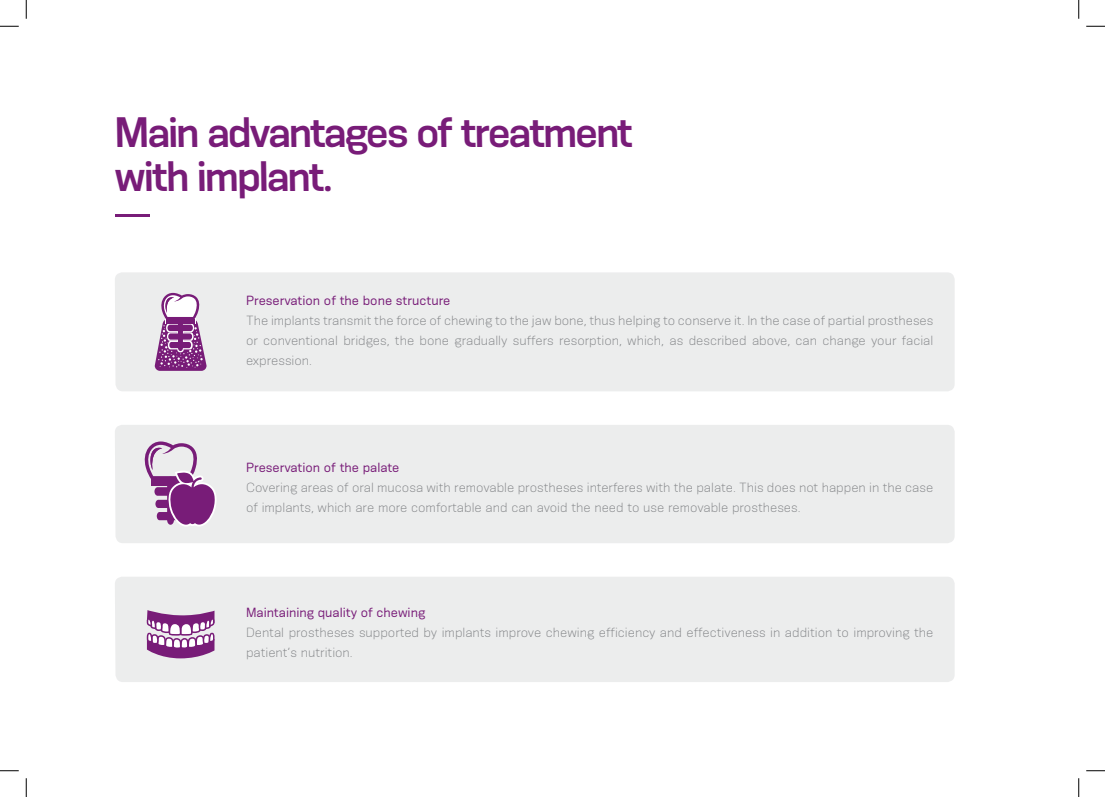
<style>
.page{position:relative;width:1105px;height:797px;background:#fff}
.page>*{position:absolute;margin:0;border:0;box-sizing:border-box;transform-origin:0 0}
.Titulo_gra_roxo{font:600 40px "Konsens";color:#781c78}
.Texto_limpo{font:300 12.5px/20px "Konsens";color:#808285}
.Texto_limpo-2{font:12.5px "Konsens";color:#781c78}
</style>
<div class="page">
<div style="left:115px;top:272px;width:840px;height:119px;background:#eceded"></div>
<div style="left:115px;top:425px;width:840px;height:118px;background:#eceded"></div>
<div style="left:115px;top:577px;width:840px;height:105px;background:#eceded"></div>
<svg style="left:146px;top:610px;width:69px;height:48px"></svg>
<svg style="left:155px;top:293px;width:52px;height:78px"></svg>
<svg style="left:144px;top:441px;width:73px;height:85px;background:#b991ba"></svg>
<hr style="left:115px;top:214px;width:35px;height:3px;background:#781c78">
<svg style="left:0;top:25px;width:19px;height:2px"></svg>
<svg style="left:1086px;top:25px;width:19px;height:2px"></svg>
<svg style="left:0;top:770px;width:19px;height:1px"></svg>
<svg style="left:1086px;top:770px;width:19px;height:1px"></svg>
<svg style="left:25px;top:0;width:2px;height:19px"></svg>
<svg style="left:25px;top:778px;width:2px;height:19px"></svg>
<svg style="left:1078px;top:0;width:1px;height:19px"></svg>
<svg style="left:1078px;top:778px;width:1px;height:19px"></svg>
<p class="Titulo_gra_roxo" style="left:115px;top:107px;width:521px">Main advantages of treatment</p>
<p class="Titulo_gra_roxo" style="left:115px;top:150px;width:220px">with implant.</p>
<p class="Texto_limpo-2" style="left:246px;top:293px;width:206px">Preservation of the bone structure</p>
<p class="Texto_limpo" style="left:246px;top:310px;width:689px;text-align:justify">The implants transmit the force of chewing to the jaw bone, thus helping to conserve it. In the case of partial prostheses or conventional bridges, the bone gradually suffers resorption, which, as described above, can change your facial expression.</p>
<p class="Texto_limpo-2" style="left:246px;top:459px;width:155px">Preservation of the palate</p>
<p class="Texto_limpo" style="left:246px;top:476px;width:689px">Covering areas of oral mucosa with removable prostheses interferes with the palate. This does not happen in the case of implants, which are more comfortable and can avoid the need to use removable prostheses.</p>
<p class="Texto_limpo-2" style="left:246px;top:605px;width:181px">Maintaining quality of chewing</p>
<p class="Texto_limpo" style="left:246px;top:622px;width:689px">Dental prostheses supported by implants improve chewing efficiency and effectiveness in addition to improving the patient’s nutrition.</p>
</div>
